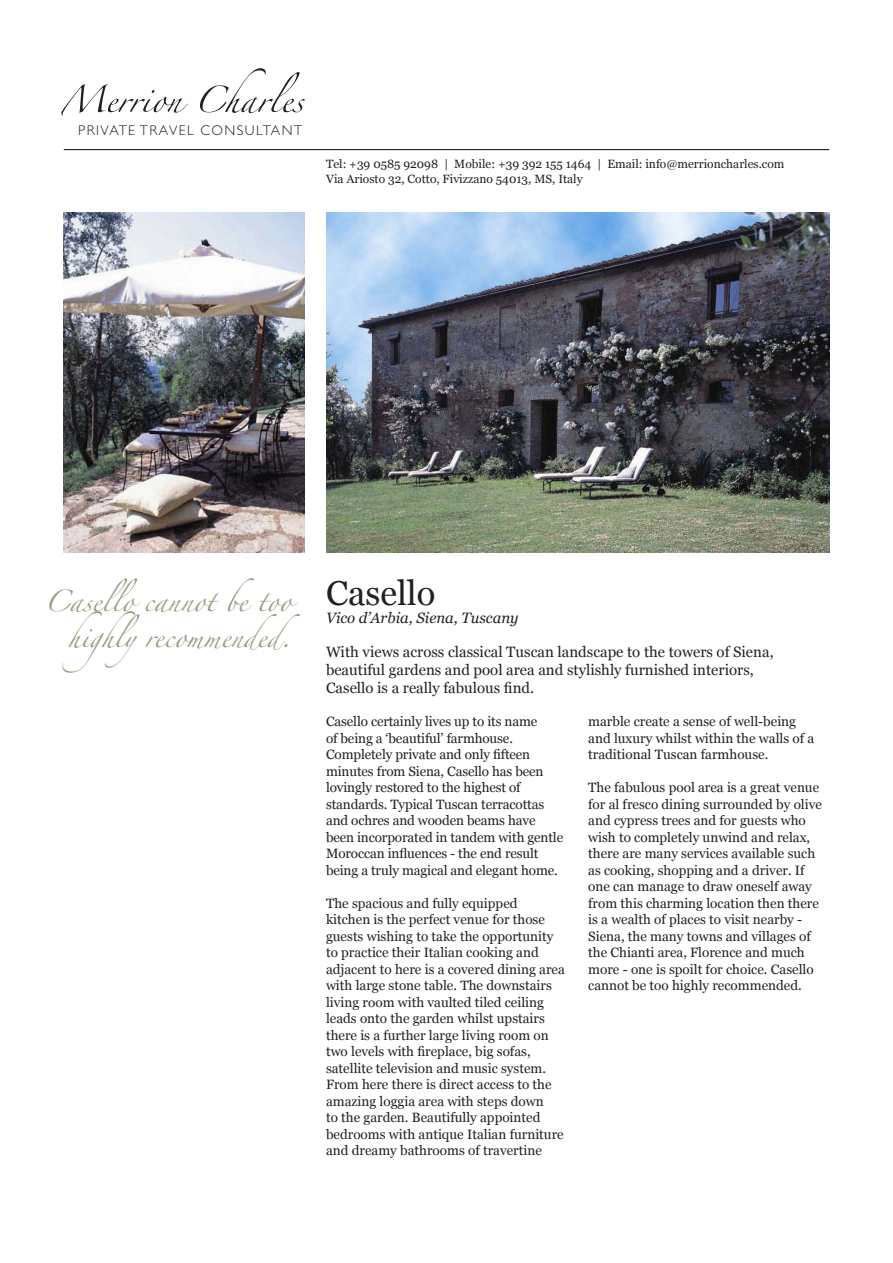
<style>
.page{position:relative;width:893px;height:1263px;background:#fff}
.page>*{position:absolute;margin:0;border:0;box-sizing:border-box;transform-origin:0 0}
.t1{font:34.5px "Georgia";color:#231f20}
.t2{font:19.5px/36px "Zapfino";color:#969b7d}
.Big_Paragraph{font:15px/18px "Georgia";color:#231f20}
.Location{font:italic 15px "Georgia";color:#231f20}
.t3{font:300 14.1px "Gill Sans";letter-spacing:.1em;color:#231f20}
.Body_Copy{font:13.5px/16.5px "Georgia";color:#231f20}
.t4{font:12px/14.4px "Georgia";color:#231f20}
</style>
<div class="page">
<hr style="left:64px;top:149px;width:765px;height:1px;background:#231f20">
<svg style="left:61px;top:84px;width:127px;height:32px"></svg>
<svg style="left:200px;top:68px;width:105px;height:45px"></svg>
<img style="left:64px;top:213px;width:241px;height:340px">
<img style="left:326px;top:213px;width:503px;height:340px">
<p class="t3" style="left:78px;top:122px;width:226px">PRIVATE TRAVEL CONSULTANT</p>
<p class="t4" style="left:326px;top:156px;width:460px">Tel: +39 0585 92098 | Mobile: +39 392 155 1464 | Email: info@merrioncharles.com<br>Via Ariosto 32, Cotto, Fivizzano 54013, MS, Italy</p>
<p class="t2" style="left:68px;top:587px;width:234px;text-indent:-24px">Casello cannot be too highlyrecommended.</p>
<p class="t1" style="left:326px;top:568px;width:111px">Casello</p>
<p class="Location" style="left:326px;top:607px;width:194px">Vico d’Arbia, Siena, Tuscany</p>
<p class="Big_Paragraph" style="left:326px;top:642px;width:449px">With views across classical Tuscan landscape to the towers of Siena, beautiful gardens and pool area and stylishly furnished interiors,</p>
<p class="Big_Paragraph" style="left:326px;top:678px;width:210px">Casello is a really fabulous find.</p>
<p class="Body_Copy" style="left:326px;top:712px;width:239px">Casello certainly lives up to its name<br>of being a ‘beautiful’ farmhouse.<br>Completely private and only fifteen minutes from Siena, Casello has been lovingly restored to the highest of standards. Typical Tuscan terracottas and ochres and wooden beams have been incorporated in tandem with gentle Moroccan influences - the end result being a truly magical and elegant home.</p>
<p class="Body_Copy" style="left:326px;top:894px;width:240px">The spacious and fully equipped kitchen is the perfect venue for those guests wishing to take the opportunity to practice their Italian cooking and adjacent to here is a covered dining area with large stone table. The downstairs living room with vaulted tiled ceiling leads onto the garden whilst upstairs there is a further large living room on two levels with fireplace, big sofas, satellite television and music system.<br>From here there is direct access to the amazing loggia area with steps down<br>to the garden. Beautifully appointed bedrooms with antique Italian furniture and dreamy bathrooms of travertine</p>
<p class="Body_Copy" style="left:588px;top:712px;width:227px">marble create a sense of well-being and luxury whilst within the walls of a traditional Tuscan farmhouse.</p>
<p class="Body_Copy" style="left:588px;top:778px;width:235px">The fabulous pool area is a great venue for al fresco dining surrounded by olive and cypress trees and for guests who wish to completely unwind and relax, there are many services available such as cooking, shopping and a driver. If one can manage to draw oneself away from this charming location then there is a wealth of places to visit nearby - Siena, the many towns and villages of the Chianti area, Florence and much more - one is spoilt for choice. Casello cannot be too highly recommended.</p>
</div>
